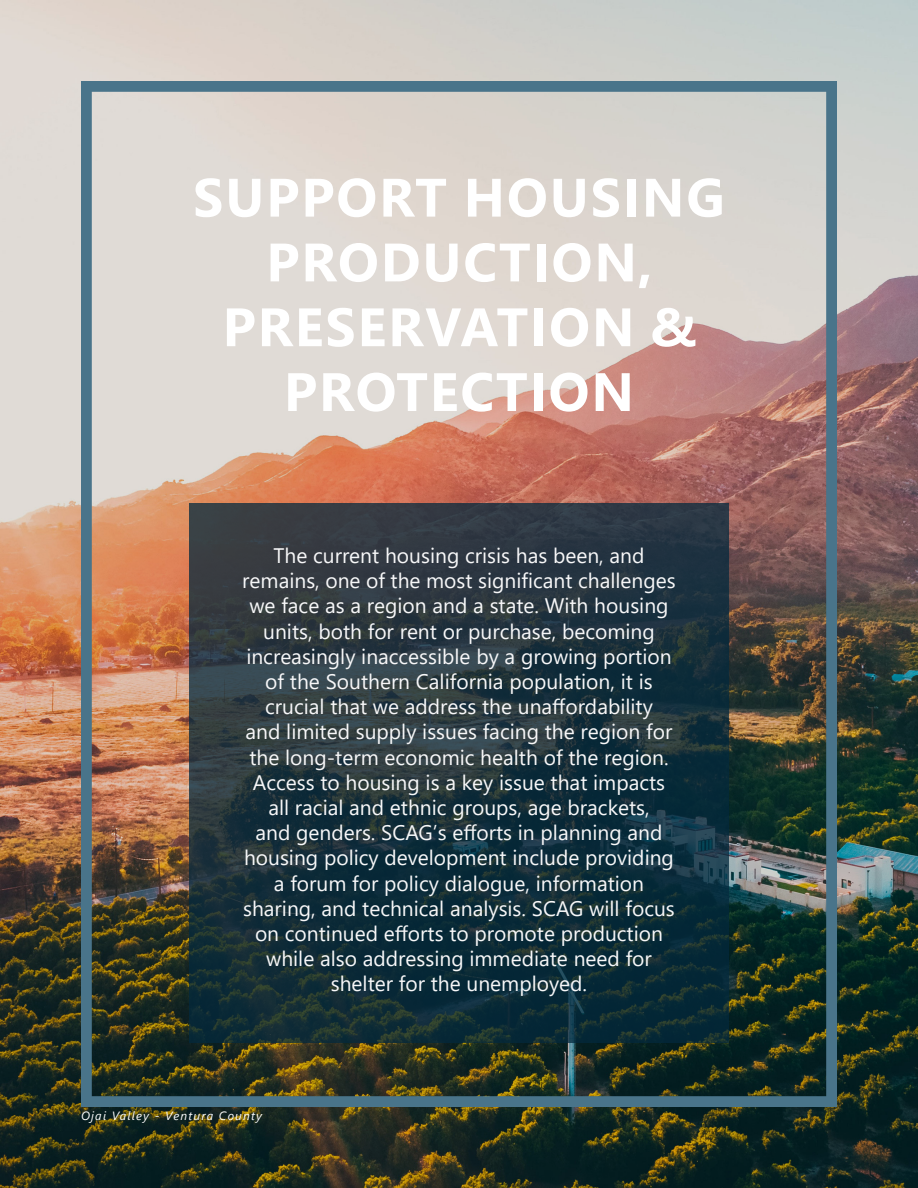
<style>
.page{position:relative;width:918px;height:1188px;background:#fff}
.page>*{position:absolute;margin:0;border:0;box-sizing:border-box;transform-origin:0 0}
.Page_Break_Title{font:700 54px/64.8px "Segoe UI";letter-spacing:.035em;color:#fff;text-align:center}
.Page_Break_Paragraph{font:21px/25.2px "Segoe UI";color:#f7f7f8;text-align:center}
.Photo_Location_Dark{font:italic 12px "Segoe UI";letter-spacing:.1em;color:#fff}
</style>
<div class="page">
<img style="left:0;top:0;width:918px;height:1188px">
<img style="left:81px;top:81px;width:756px;height:1026px">
<svg style="left:189px;top:503px;width:540px;height:540px;background:#1e333c"></svg>
<p class="Page_Break_Title" style="left:193px;top:161px;width:533px">SUPPORT HOUSING<br>PRODUCTION,<br>PRESERVATION &amp;<br>PROTECTION</p>
<p class="Page_Break_Paragraph" style="left:242px;top:541px;width:435px">The current housing crisis has been, and remains, one of the most significant challenges we face as a region and a state. With housing units, both for rent or purchase, becoming increasingly inaccessible by a growing portion of the Southern California population, it is crucial that we address the unaffordability<br>and limited supply issues facing the region for the long-term economic health of the region.<br>Access to housing is a key issue that impacts all racial and ethnic groups, age brackets,<br>and genders. SCAG’s efforts in planning and housing policy development include providing a forum for policy dialogue, information sharing, and technical analysis. SCAG will focus on continued efforts to promote production while also addressing immediate need for shelter for the unemployed.</p>
<p class="Photo_Location_Dark" style="left:81px;top:1105px;width:183px">Ojai Valley - Ventura County</p>
</div>
